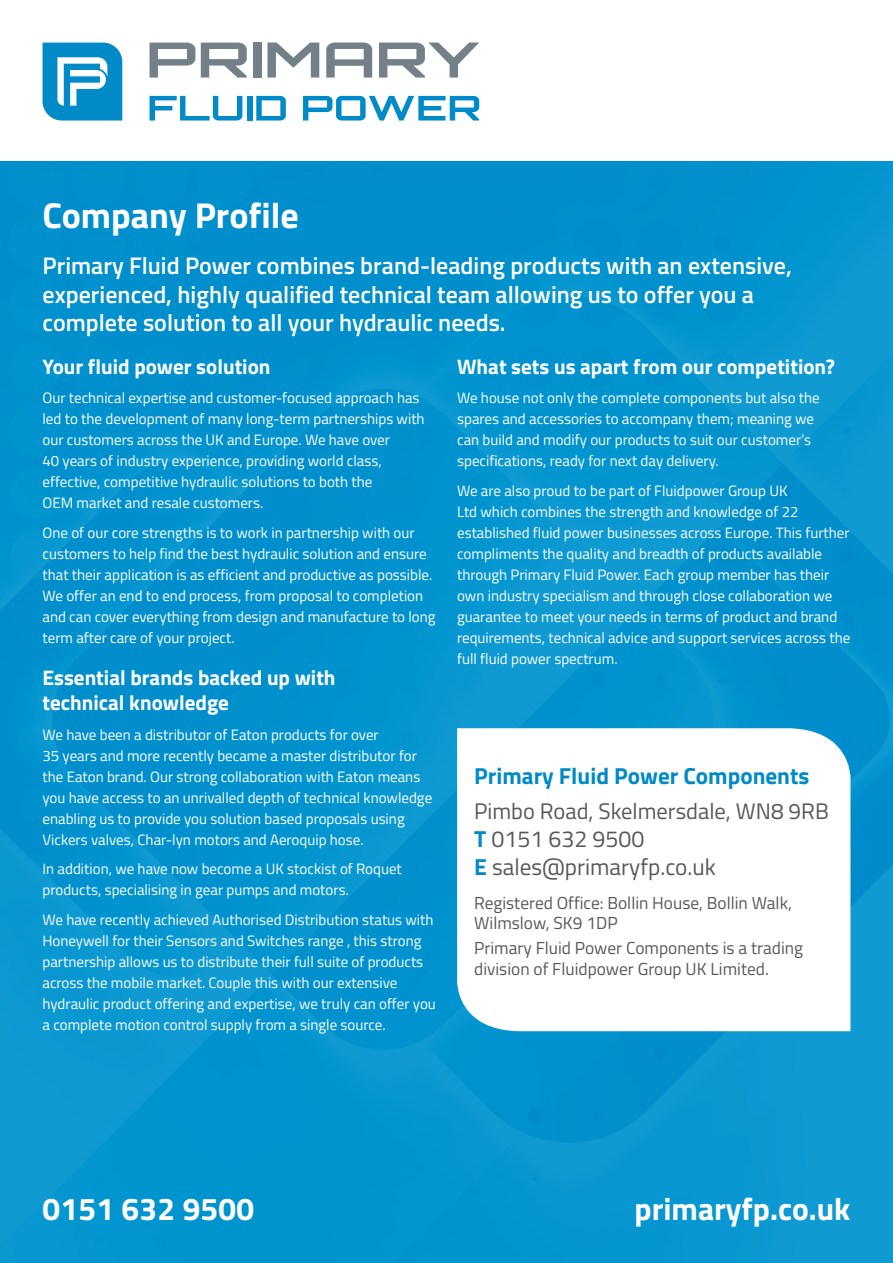
<style>
.page{position:relative;width:893px;height:1263px;background:#fff}
.page>*{position:absolute;margin:0;border:0;box-sizing:border-box;transform-origin:0 0}
.t1{font:700 36px "Titillium Web";color:#fff}
.t2{font:700 31.5px "Titillium Web";color:#fff}
.t3{font:600 24px/28.8px "Titillium Web";color:#fff}
.t4{font:23.1px/27.8px "Titillium Web";color:#57585a}
.t5{font:700 23.1px "Titillium Web";color:#008ac8}
.t6{font:22.5px "Titillium Web";color:#57585a}
.t7{font:700 21px/25.2px "Titillium Web";color:#fff}
.t8{font:17.4px/20.9px "Titillium Web";color:#57585a}
.t9{font:15px/21px "Titillium Web";color:#fff}
.s1{font-weight:700;color:#008ac8}
</style>
<div class="page">
<img style="left:0;top:162px;width:893px;height:1101px">
<svg style="left:457px;top:728px;width:393px;height:303px"></svg>
<svg style="left:150px;top:96px;width:92px;height:25px"></svg>
<div style="left:247px;top:96px;width:5px;height:25px;background:#008ac8"></div>
<svg style="left:256px;top:96px;width:30px;height:25px"></svg>
<svg style="left:303px;top:96px;width:176px;height:25px"></svg>
<svg style="left:150px;top:43px;width:45px;height:35px"></svg>
<svg style="left:201px;top:43px;width:46px;height:35px"></svg>
<div style="left:253px;top:43px;width:9px;height:35px;background:#738087"></div>
<svg style="left:267px;top:43px;width:52px;height:35px"></svg>
<svg style="left:326px;top:43px;width:46px;height:35px"></svg>
<svg style="left:379px;top:43px;width:100px;height:35px"></svg>
<svg style="left:43px;top:43px;width:79px;height:78px"></svg>
<h1 class="t1" style="left:43px;top:188px;width:258px">Company Profile</h1>
<h3 class="t3" style="left:43px;top:250px;width:751px">Primary Fluid Power combines brand-leading products with an extensive, experienced, highly qualified technical team allowing us to offer you a complete solution to all your hydraulic needs.</h3>
<h3 class="t7" style="left:43px;top:353px;width:229px">Your fluid power solution</h3>
<p class="t9" style="left:43px;top:387px;width:384px">Our technical expertise and customer-focused approach has led to the development of many long-term partnerships with our customers across the UK and Europe. We have over<br>40 years of industry experience, providing world class, effective, competitive hydraulic solutions to both the<br>OEM market and resale customers.</p>
<p class="t9" style="left:43px;top:521px;width:395px">One of our core strengths is to work in partnership with our customers to help find the best hydraulic solution and ensure that their application is as efficient and productive as possible.<br>We offer an end to end process, from proposal to completion and can cover everything from design and manufacture to long term after care of your project.</p>
<h3 class="t7" style="left:43px;top:664px;width:295px">Essential brands backed up with technical knowledge</h3>
<p class="t9" style="left:43px;top:723px;width:391px">We have been a distributor of Eaton products for over<br>35 years and more recently became a master distributor for the Eaton brand. Our strong collaboration with Eaton means you have access to an unrivalled depth of technical knowledge enabling us to provide you solution based proposals using Vickers valves, Char-lyn motors and Aeroquip hose.</p>
<p class="t9" style="left:43px;top:858px;width:361px">In addition, we have now become a UK stockist of Roquet products, specialising in gear pumps and motors.</p>
<p class="t9" style="left:43px;top:908px;width:395px">We have recently achieved Authorised Distribution status with Honeywell for their Sensors and Switches range , this strong partnership allows us to distribute their full suite of products across the mobile market. Couple this with our extensive hydraulic product offering and expertise, we truly can offer you a complete motion control supply from a single source.</p>
<h3 class="t7" style="left:457px;top:353px;width:379px">What sets us apart from our competition?</h3>
<p class="t9" style="left:457px;top:387px;width:364px">We house not only the complete components but also the spares and accessories to accompany them; meaning we can build and modify our products to suit our customer’s specifications, ready for next day delivery.</p>
<p class="t9" style="left:457px;top:479px;width:395px">We are also proud to be part of Fluidpower Group UK<br>Ltd which combines the strength and knowledge of 22 established fluid power businesses across Europe. This further compliments the quality and breadth of products available through Primary Fluid Power. Each group member has their own industry specialism and through close collaboration we guarantee to meet your needs in terms of product and brand requirements, technical advice and support services across the full fluid power spectrum.</p>
<h3 class="t5" style="left:474px;top:758px;width:337px">Primary Fluid Power Components</h3>
<h3 class="t6" style="left:474px;top:795px;width:356px">Pimbo Road, Skelmersdale, WN8 9RB</h3>
<h3 class="t4" style="left:474px;top:824px;width:243px"><span class="s1">T</span> 0151 632 9500<br><span class="s1">E</span> sales@primaryfp.co.uk</h3>
<p class="t8" style="left:474px;top:891px;width:319px">Registered Office: Bollin House, Bollin Walk,<br>Wilmslow, SK9 1DP</p>
<p class="t8" style="left:474px;top:937px;width:330px">Primary Fluid Power Components is a trading division of Fluidpower Group UK Limited.</p>
<h2 class="t2" style="left:43px;top:1185px;width:213px">0151 632 9500</h2>
<h2 class="t2" style="left:635px;top:1185px;width:217px">primaryfp.co.uk</h2>
</div>
